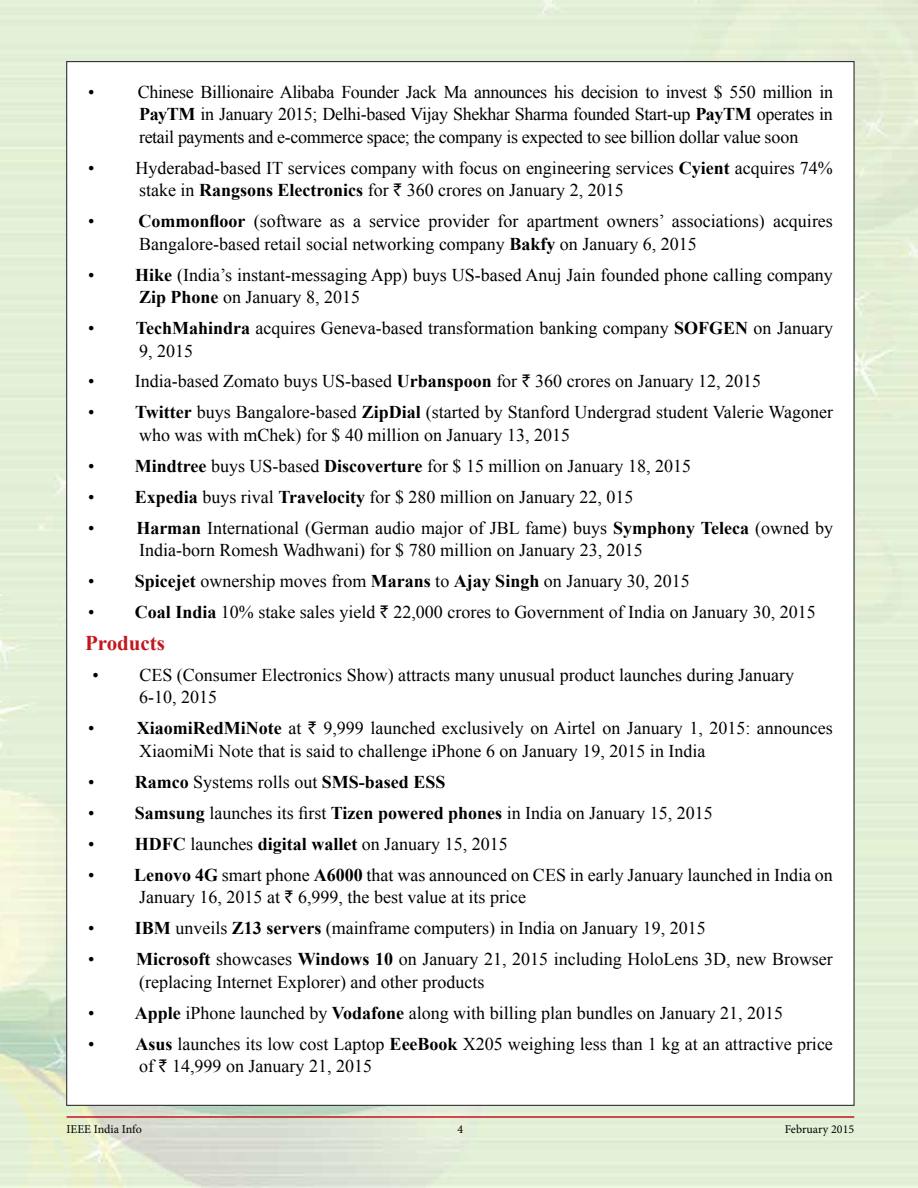
<style>
.page{position:relative;width:918px;height:1188px;background:#fff}
.page>*{position:absolute;margin:0;border:0;box-sizing:border-box;transform-origin:0 0}
.t1{font:700 21px "Times New Roman";color:#c4161c}
.t2{font:18px/22.5px "Times New Roman";color:#000}
.t3{font:700 18px "Times New Roman";color:#000}
.t4{font:12px "Minion Pro";color:#000}
.s1{font-weight:700}
.s2{font-family:"Rupee"}
.s3{font-weight:400}
</style>
<div class="page">
<img style="left:0;top:0;width:918px;height:1188px">
<div style="left:67px;top:61px;width:787px;height:1045px;background:#fff;border:1px solid #1b1b1f"></div>
<hr style="left:67px;top:1116px;width:787px;height:2px;background:#c4161c">
<p class="t2" style="left:88px;top:80px;width:8px">•</p>
<p class="t2" style="left:138px;top:80px;width:697px;text-align:justify">Chinese Billionaire Alibaba Founder Jack Ma announces his decision to invest $ 550 million in <span class="s1">PayTM</span> in January 2015; Delhi-based Vijay Shekhar Sharma founded Start-up <span class="s1">PayTM</span> operates in retail payments and e-commerce space; the company is expected to see billion dollar value soon</p>
<p class="t2" style="left:88px;top:156px;width:8px">•</p>
<p class="t2" style="left:135px;top:156px;width:699px">Hyderabad-based IT services company with focus on engineering services <span class="s1">Cyient</span> acquires 74% stake in <span class="s1">Rangsons Electronics</span> for <span class="s2">`</span> 360 crores on January 2, 2015</p>
<p class="t2" style="left:88px;top:209px;width:8px">•</p>
<p class="t2" style="left:139px;top:209px;width:696px"><span class="s1">Commonfloor</span> (software as a service provider for apartment owners’ associations) acquires<br>Bangalore-based retail social networking company <span class="s1">Bakfy</span> on January 6, 2015</p>
<p class="t2" style="left:88px;top:263px;width:8px">•</p>
<p class="t2" style="left:135px;top:263px;width:699px"><span class="s1">Hike</span> (India’s instant-messaging App) buys US-based Anuj Jain founded phone calling company<br><span class="s1">Zip Phone</span> on January 8, 2015</p>
<p class="t2" style="left:88px;top:316px;width:8px">•</p>
<p class="t2" style="left:136px;top:316px;width:699px"><span class="s1">TechMahindra</span> acquires Geneva-based transformation banking company <span class="s1">SOFGEN</span> on January<br>9, 2015</p>
<p class="t2" style="left:88px;top:370px;width:8px">•</p>
<p class="t2" style="left:135px;top:370px;width:628px">India-based Zomato buys US-based <span class="s1">Urbanspoon</span> for <span class="s2">`</span> 360 crores on January 12, 2015</p>
<p class="t2" style="left:88px;top:401px;width:8px">•</p>
<p class="t2" style="left:135px;top:401px;width:699px"><span class="s1">Twitter</span> buys Bangalore-based <span class="s1">ZipDial</span> (started by Stanford Undergrad student Valerie Wagoner who was with mChek) for $ 40 million on January 13, 2015</p>
<p class="t2" style="left:88px;top:454px;width:8px">•</p>
<p class="t2" style="left:135px;top:454px;width:558px"><span class="s1">Mindtree</span> buys US-based <span class="s1">Discoverture</span> for $ 15 million on January 18, 2015</p>
<p class="t2" style="left:88px;top:485px;width:8px">•</p>
<p class="t2" style="left:135px;top:485px;width:500px"><span class="s1">Expedia</span> buys rival <span class="s1">Travelocity</span> for $ 280 million on January 22, 015</p>
<p class="t2" style="left:88px;top:516px;width:8px">•</p>
<p class="t2" style="left:136px;top:516px;width:698px"><span class="s1">Harman</span> International (German audio major of JBL fame) buys <span class="s1">Symphony Teleca</span> (owned by<br>India-born Romesh Wadhwani) for $ 780 million on January 23, 2015</p>
<p class="t2" style="left:88px;top:570px;width:8px">•</p>
<p class="t2" style="left:135px;top:570px;width:556px"><span class="s1">Spicejet</span> ownership moves from <span class="s1">Marans</span> to <span class="s1">Ajay Singh</span> on January 30, 2015</p>
<p class="t2" style="left:88px;top:601px;width:8px">•</p>
<p class="t2" style="left:135px;top:601px;width:682px"><span class="s1">Coal India</span> 10% stake sales yield <span class="s2">`</span> 22,000 crores to Government of India on January 30, 2015</p>
<p class="t1" style="left:85px;top:628px;width:82px">Products</p>
<p class="t2" style="left:93px;top:663px;width:8px">•</p>
<p class="t2" style="left:139px;top:663px;width:657px">CES (Consumer Electronics Show) attracts many unusual product launches during January<br>6-10, 2015</p>
<p class="t2" style="left:88px;top:717px;width:8px">•</p>
<p class="t2" style="left:137px;top:717px;width:698px"><span class="s1">XiaomiRedMiNote</span> at <span class="s2">`</span> 9,999 launched exclusively on Airtel on January 1, 2015: announces<br>XiaomiMi Note that is said to challenge iPhone 6 on January 19, 2015 in India</p>
<p class="t2" style="left:88px;top:770px;width:8px">•</p>
<p class="t3" style="left:135px;top:769px;width:312px">Ramco <span class="s3">Systems rolls out</span> SMS-based ESS</p>
<p class="t2" style="left:88px;top:801px;width:8px">•</p>
<p class="t2" style="left:135px;top:801px;width:579px"><span class="s1">Samsung</span> launches its first <span class="s1">Tizen powered phones</span> in India on January 15, 2015</p>
<p class="t2" style="left:88px;top:832px;width:8px">•</p>
<p class="t2" style="left:135px;top:832px;width:374px"><span class="s1">HDFC</span> launches <span class="s1">digital wallet</span> on January 15, 2015</p>
<p class="t2" style="left:88px;top:863px;width:8px">•</p>
<p class="t2" style="left:134px;top:863px;width:700px"><span class="s1">Lenovo 4G</span> smart phone <span class="s1">A6000</span> that was announced on CES in early January launched in India on<br>January 16, 2015 at <span class="s2">`</span> 6,999, the best value at its price</p>
<p class="t2" style="left:88px;top:916px;width:8px">•</p>
<p class="t2" style="left:135px;top:916px;width:572px"><span class="s1">IBM</span> unveils <span class="s1">Z13 servers</span> (mainframe computers) in India on January 19, 2015</p>
<p class="t2" style="left:88px;top:947px;width:8px">•</p>
<p class="t2" style="left:136px;top:947px;width:698px"><span class="s1">Microsoft</span> showcases <span class="s1">Windows 10</span> on January 21, 2015 including HoloLens 3D, new Browser (replacing Internet Explorer) and other products</p>
<p class="t2" style="left:88px;top:1001px;width:8px">•</p>
<p class="t2" style="left:135px;top:1001px;width:650px"><span class="s1">Apple</span> iPhone launched by <span class="s1">Vodafone</span> along with billing plan bundles on January 21, 2015</p>
<p class="t2" style="left:88px;top:1032px;width:8px">•</p>
<p class="t2" style="left:135px;top:1032px;width:699px"><span class="s1">Asus</span> launches its low cost Laptop <span class="s1">EeeBook</span> X205 weighing less than 1 kg at an attractive price of <span class="s2">`</span> 14,999 on January 21, 2015</p>
<p class="t4" style="left:67px;top:1122px;width:77px">IEEE India Info</p>
<p class="t4" style="left:458px;top:1122px;width:7px">4</p>
<p class="t4" style="left:785px;top:1122px;width:71px">February 2015</p>
</div>
